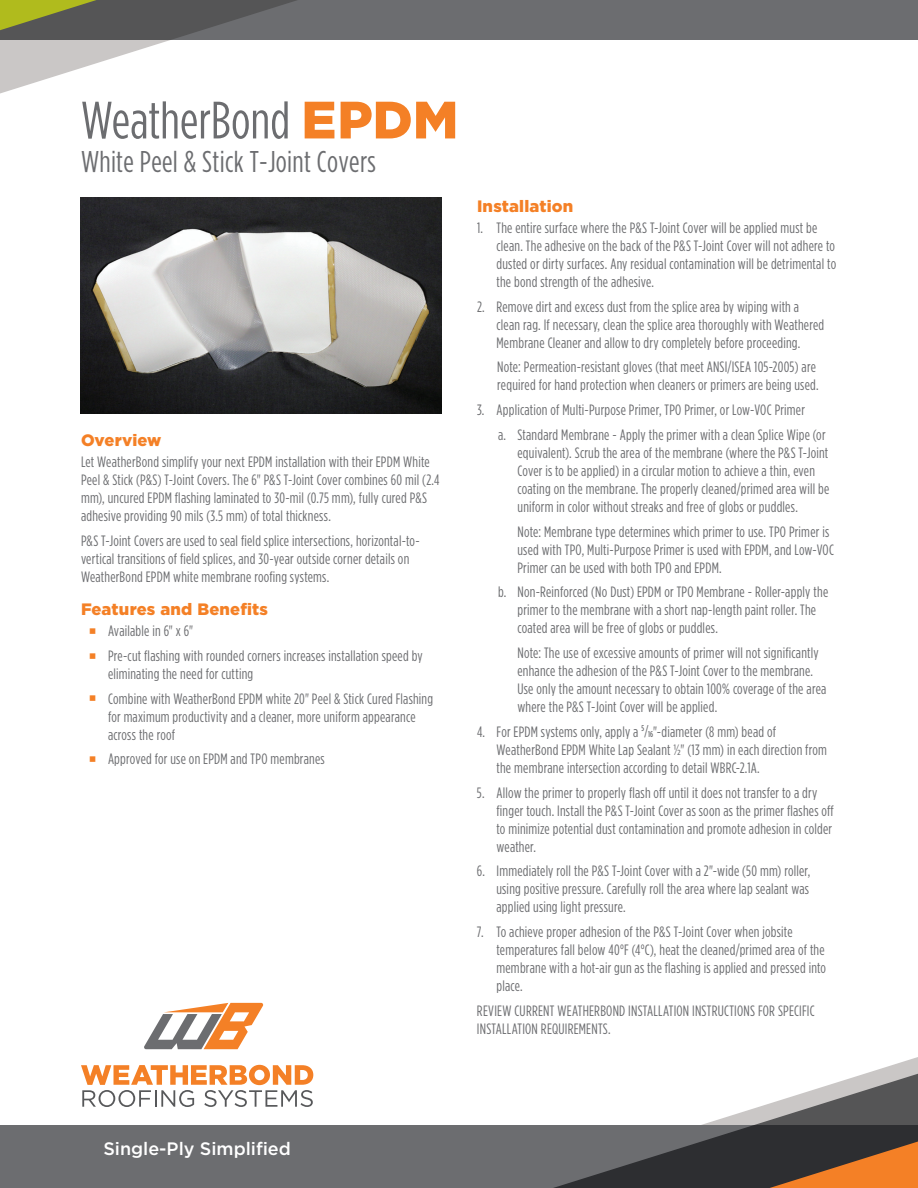
<style>
.page{position:relative;width:918px;height:1188px;background:#fff}
.page>*{position:absolute;margin:0;border:0;box-sizing:border-box;transform-origin:0 0}
.t1{font:52.5px "Gotham Condensed";color:#6c6d70}
.t2{font:30px "Gotham Condensed";letter-spacing:.01em;color:#6c6d70}
.t3{font:500 18px "Gotham";color:#fff}
.t4{font:900 16.5px "Gotham";letter-spacing:.01em;color:#f48026}
.t5{font:15px/18px "Gotham Condensed";letter-spacing:.015em;color:#6c6d70}
.s1{font-family:"Gotham";font-weight:900;color:#f48026}
.s2{font-size:14.25px}
.s3{font-weight:500;font-size:8.25px}
</style>
<div class="page">
<svg style="left:877px;top:1057px;width:41px;height:13px"></svg>
<div style="left:0;top:1125px;width:918px;height:63px;background:#6c6d70"></div>
<svg style="left:553px;top:1070px;width:365px;height:118px"></svg>
<svg style="left:144px;top:1003px;width:120px;height:46px"></svg>
<svg style="left:81px;top:1065px;width:232px;height:42px"></svg>
<div style="left:0;top:0;width:918px;height:40px;background:#6c6d70"></div>
<svg style="left:770px;top:1142px;width:148px;height:46px;background:#91572b"></svg>
<svg style="left:0;top:0;width:297px;height:94px"></svg>
<img style="left:81px;top:198px;width:360px;height:216px">
<h1 class="t1" style="left:81px;top:90px;width:379px">WeatherBond <span class="s1">EPDM</span></h1>
<h2 class="t2" style="left:81px;top:144px;width:296px">White Peel &amp; Stick T-Joint Covers</h2>
<p class="t4" style="left:81px;top:430px;width:82px">Overview</p>
<p class="t5" style="left:81px;top:452px;width:360px">Let WeatherBond simplify your next EPDM installation with their EPDM White Peel &amp; Stick (P&amp;S) T-Joint Covers. The 6" P&amp;S T-Joint Cover combines 60 mil (2.4 mm), uncured EPDM flashing laminated to 30-mil (0.75 mm), fully cured P&amp;S adhesive providing 90 mils (3.5 mm) of total thickness.</p>
<p class="t5" style="left:81px;top:531px;width:340px">P&amp;S T-Joint Covers are used to seal field splice intersections, horizontal-to&shy;vertical transitions of field splices, and 30-year outside corner details on<br>WeatherBond EPDM white membrane roofing systems.</p>
<p class="t4" style="left:81px;top:599px;width:189px">Features and Benefits</p>
<p class="t5" style="left:108px;top:618px;width:316px;line-height:24.8px">Available in 6" x 6"<br>Pre-cut flashing with rounded corners increases installation speed by</p>
<p class="t5" style="left:108px;top:661px;width:327px;line-height:24.8px">eliminating the need for cutting<br>Combine with WeatherBond EPDM white 20" Peel &amp; Stick Cured Flashing</p>
<p class="t5" style="left:108px;top:707px;width:309px">for maximum productivity and a cleaner, more uniform appearance across the roof</p>
<p class="t5" style="left:108px;top:750px;width:218px">Approved for use on EPDM and TPO membranes</p>
<p class="t4" style="left:477px;top:196px;width:98px">Installation</p>
<p class="t5" style="left:496px;top:218px;width:341px;text-indent:-20px">1. The entire surface where the P&amp;S T-Joint Cover will be applied must be clean. The adhesive on the back of the P&amp;S T-Joint Cover will not adhere to dusted or dirty surfaces. Any residual contamination will be detrimental to the bond strength of the adhesive.</p>
<p class="t5" style="left:496px;top:297px;width:329px;text-indent:-20px">2. Remove dirt and excess dust from the splice area by wiping with a clean rag. If necessary, clean the splice area thoroughly with Weathered<br>Membrane Cleaner and allow to dry completely before proceeding.</p>
<p class="t5" style="left:497px;top:358px;width:323px">Note: Permeation-resistant gloves (that meet ANSI/ISEA 105-2005) are required for hand protection when cleaners or primers are being used.</p>
<p class="t5" style="left:498px;top:397px;width:329px;line-height:24.8px;text-indent:-21px">3. Application of Multi-Purpose Primer, TPO Primer, or Low-VOC Primer<br>a. Standard Membrane - Apply the primer with a clean Splice Wipe (or</p>
<p class="t5" style="left:518px;top:443px;width:313px">equivalent). Scrub the area of the membrane (where the P&amp;S T-Joint Cover is to be applied) in a circular motion to achieve a thin, even coating on the membrane. The properly cleaned/primed area will be uniform in color without streaks and free of globs or puddles.</p>
<p class="t5" style="left:518px;top:522px;width:318px">Note: Membrane type determines which primer to use. TPO Primer is used with TPO, Multi-Purpose Primer is used with EPDM, and Low-VOC<br>Primer can be used with both TPO and EPDM.</p>
<p class="t5" style="left:518px;top:583px;width:312px;text-indent:-20px">b. Non-Reinforced (No Dust) EPDM or TPO Membrane - Roller-apply the primer to the membrane with a short nap-length paint roller. The coated area will be free of globs or puddles.</p>
<p class="t5" style="left:518px;top:644px;width:310px">Note: The use of excessive amounts of primer will not significantly enhance the adhesion of the P&amp;S T-Joint Cover to the membrane.<br>Use only the amount necessary to obtain 100% coverage of the area where the P&amp;S T-Joint Cover will be applied.</p>
<p class="t5" style="left:496px;top:722px;width:332px;text-indent:-19px">4. For EPDM systems only, apply a <sup>5</sup><span class="s2">/</span><span class="s3">16</span>"-diameter (8 mm) bead of<br>WeatherBond EPDM White Lap Sealant ½" (13 mm) in each direction from the membrane intersection according to detail WBRC-2.1A.</p>
<p class="t5" style="left:496px;top:783px;width:339px;text-indent:-20px">5. Allow the primer to properly flash off until it does not transfer to a dry finger touch. Install the P&amp;S T-Joint Cover as soon as the primer flashes off to minimize potential dust contamination and promote adhesion in colder weather.</p>
<p class="t5" style="left:496px;top:862px;width:315px;text-align:justify;text-indent:-20px">6. Immediately roll the P&amp;S T-Joint Cover with a 2"-wide (50 mm) roller, using positive pressure. Carefully roll the area where lap sealant was applied using light pressure.</p>
<p class="t5" style="left:496px;top:923px;width:331px;text-indent:-20px">7. To achieve proper adhesion of the P&amp;S T-Joint Cover when jobsite temperatures fall below 40°F (4°C), heat the cleaned/primed area of the membrane with a hot-air gun as the flashing is applied and pressed into place.</p>
<p class="t5" style="left:477px;top:1001px;width:339px">REVIEW CURRENT WEATHERBOND INSTALLATION INSTRUCTIONS FOR SPECIFIC<br>INSTALLATION REQUIREMENTS.</p>
<p class="t3" style="left:103px;top:1138px;width:189px">Single-Ply Simplified</p>
</div>
